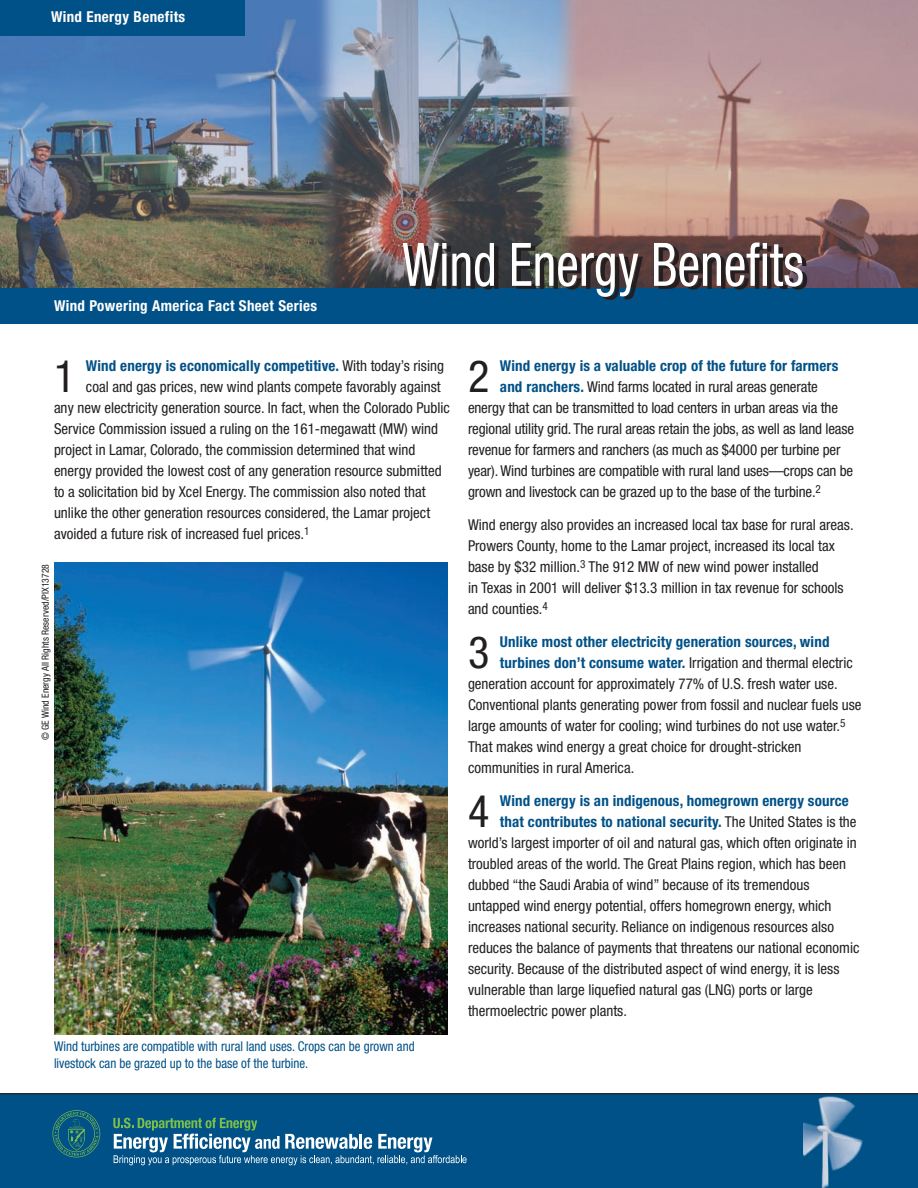
<style>
.page{position:relative;width:918px;height:1188px;background:#fff}
.page>*{position:absolute;margin:0;border:0;box-sizing:border-box;transform-origin:0 0}
.t1{font:condensed 60px "Helvetica Neue LT Std";color:#fff;scale:.85 1}
.t2{font:condensed 44.4px "Helvetica Neue LT Std";color:#231f20}
.t3{font:condensed 15px/21px "Helvetica Neue LT Std";color:#231f20}
.t4{font:700 condensed 15px "Helvetica Neue LT Std";letter-spacing:.01em;color:#005187}
.t5{font:700 condensed 15px "Helvetica Neue LT Std";letter-spacing:.025em;color:#fff}
.t6{font:condensed 13.5px/16.5px "Helvetica Neue LT Std";color:#005187;scale:.96 1}
.t7{font:condensed 9.75px "Helvetica Neue LT Std";color:#231f20}
.s1{font-weight:400;color:#231f20}
.s2{font-weight:700;color:#005187}
</style>
<div class="page">
<img style="left:0;top:0;width:918px;height:288px">
<img style="left:54px;top:562px;width:393px;height:472px">
<div style="left:1px;top:1094px;width:916px;height:93px;background:#005187"></div>
<hr style="left:0;top:1187px;width:918px;height:1px;background:#231f20">
<hr style="left:0;top:1094px;width:1px;height:94px;background:#231f20">
<hr style="left:0;top:1093px;width:918px;height:1px;background:#231f20">
<hr style="left:917px;top:1094px;width:1px;height:94px;background:#231f20">
<svg style="left:53px;top:1110px;width:47px;height:47px;background:#17657a"></svg>
<svg style="left:113px;top:1118px;width:354px;height:47px;background:#34759a"></svg>
<div style="left:0;top:288px;width:918px;height:36px;background:#005187"></div>
<div style="left:0;top:0;width:244px;height:36px;background:#005187"></div>
<img style="left:803px;top:1096px;width:61px;height:92px">
<p class="t5" style="left:51px;top:8px;width:136px">Wind Energy Benefits</p>
<p class="t5" style="left:54px;top:297px;width:265px">Wind Powering America Fact Sheet Series</p>
<h1 class="t1" style="left:402px;top:230px;width:474px">Wind Energy Benefits</h1>
<h2 class="t2" style="left:54px;top:350px;width:23px">1</h2>
<p class="t4" style="left:86px;top:356px;width:360px">Wind energy is economically competitive. <span class="s1">With today’s rising</span></p>
<p class="t3" style="left:86px;top:376px;width:356px">coal and gas prices, new wind plants compete favorably against</p>
<p class="t3" style="left:54px;top:397px;width:397px">any new electricity generation source. In fact, when the Colorado Public</p>
<p class="t3" style="left:54px;top:418px;width:386px">Service Commission issued a ruling on the 161-megawatt (MW) wind</p>
<p class="t3" style="left:54px;top:439px;width:363px">project in Lamar, Colorado, the commission determined that wind</p>
<p class="t3" style="left:54px;top:460px;width:389px">energy provided the lowest cost of any generation resource submitted</p>
<p class="t3" style="left:54px;top:481px;width:373px">to a solicitation bid by Xcel Energy. The commission also noted that</p>
<p class="t3" style="left:54px;top:502px;width:378px">unlike the other generation resources considered, the Lamar project</p>
<p class="t3" style="left:54px;top:523px;width:257px">avoided a future risk of increased fuel prices.<sup>1</sup></p>
<p class="t7" style="left:40px;top:740px;width:178px;rotate:-90deg">© GE Wind Energy All Rights Reserved/PIX13728</p>
<p class="t6" style="left:54px;top:1038px;width:377px">Wind turbines are compatible with rural land uses. Crops can be grown and livestock can be grazed up to the base of the turbine.</p>
<h2 class="t2" style="left:468px;top:350px;width:23px">2</h2>
<p class="t4" style="left:500px;top:356px;width:340px">Wind energy is a valuable crop of the future for farmers</p>
<p class="t3" style="left:500px;top:376px;width:319px"><span class="s2">and ranchers.</span> Wind farms located in rural areas generate</p>
<p class="t3" style="left:468px;top:397px;width:372px">energy that can be transmitted to load centers in urban areas via the</p>
<p class="t3" style="left:468px;top:418px;width:388px">regional utility grid. The rural areas retain the jobs, as well as land lease</p>
<p class="t3" style="left:468px;top:439px;width:374px">revenue for farmers and ranchers (as much as $4000 per turbine per</p>
<p class="t3" style="left:468px;top:460px;width:387px">year). Wind turbines are compatible with rural land uses—crops can be</p>
<p class="t3" style="left:468px;top:481px;width:354px">grown and livestock can be grazed up to the base of the turbine.<sup>2</sup></p>
<p class="t3" style="left:468px;top:514px;width:387px">Wind energy also provides an increased local tax base for rural areas.<br>Prowers County, home to the Lamar project, increased its local tax base by $32 million.<sup>3</sup> The 912 MW of new wind power installed<br>in Texas in 2001 will deliver $13.3 million in tax revenue for schools and counties.<sup>4</sup></p>
<h2 class="t2" style="left:468px;top:626px;width:23px">3</h2>
<p class="t4" style="left:500px;top:632px;width:331px">Unlike most other electricity generation sources, wind</p>
<p class="t3" style="left:500px;top:652px;width:354px"><span class="s2">turbines don’t consume water.</span> Irrigation and thermal electric</p>
<p class="t3" style="left:468px;top:673px;width:371px">generation account for approximately 77% of U.S. fresh water use.</p>
<p class="t3" style="left:468px;top:694px;width:395px">Conventional plants generating power from fossil and nuclear fuels use</p>
<p class="t3" style="left:468px;top:715px;width:379px">large amounts of water for cooling; wind turbines do not use water.<sup>5</sup></p>
<p class="t3" style="left:468px;top:736px;width:335px">That makes wind energy a great choice for drought-stricken</p>
<p class="t3" style="left:468px;top:757px;width:168px">communities in rural America.</p>
<h2 class="t2" style="left:468px;top:785px;width:23px">4</h2>
<p class="t4" style="left:500px;top:791px;width:350px">Wind energy is an indigenous, homegrown energy source</p>
<p class="t4" style="left:500px;top:812px;width:358px">that contributes to national security. <span class="s1">The United States is the</span></p>
<p class="t3" style="left:468px;top:832px;width:390px">world’s largest importer of oil and natural gas, which often originate in</p>
<p class="t3" style="left:468px;top:853px;width:380px">troubled areas of the world. The Great Plains region, which has been</p>
<p class="t3" style="left:468px;top:874px;width:343px">dubbed “the Saudi Arabia of wind” because of its tremendous</p>
<p class="t3" style="left:468px;top:895px;width:365px">untapped wind energy potential, offers homegrown energy, which</p>
<p class="t3" style="left:468px;top:916px;width:368px">increases national security. Reliance on indigenous resources also</p>
<p class="t3" style="left:468px;top:937px;width:393px">reduces the balance of payments that threatens our national economic</p>
<p class="t3" style="left:468px;top:958px;width:373px">security. Because of the distributed aspect of wind energy, it is less</p>
<p class="t3" style="left:468px;top:979px;width:346px">vulnerable than large liquefied natural gas (LNG) ports or large</p>
<p class="t3" style="left:468px;top:1000px;width:160px">thermoelectric power plants.</p>
</div>
